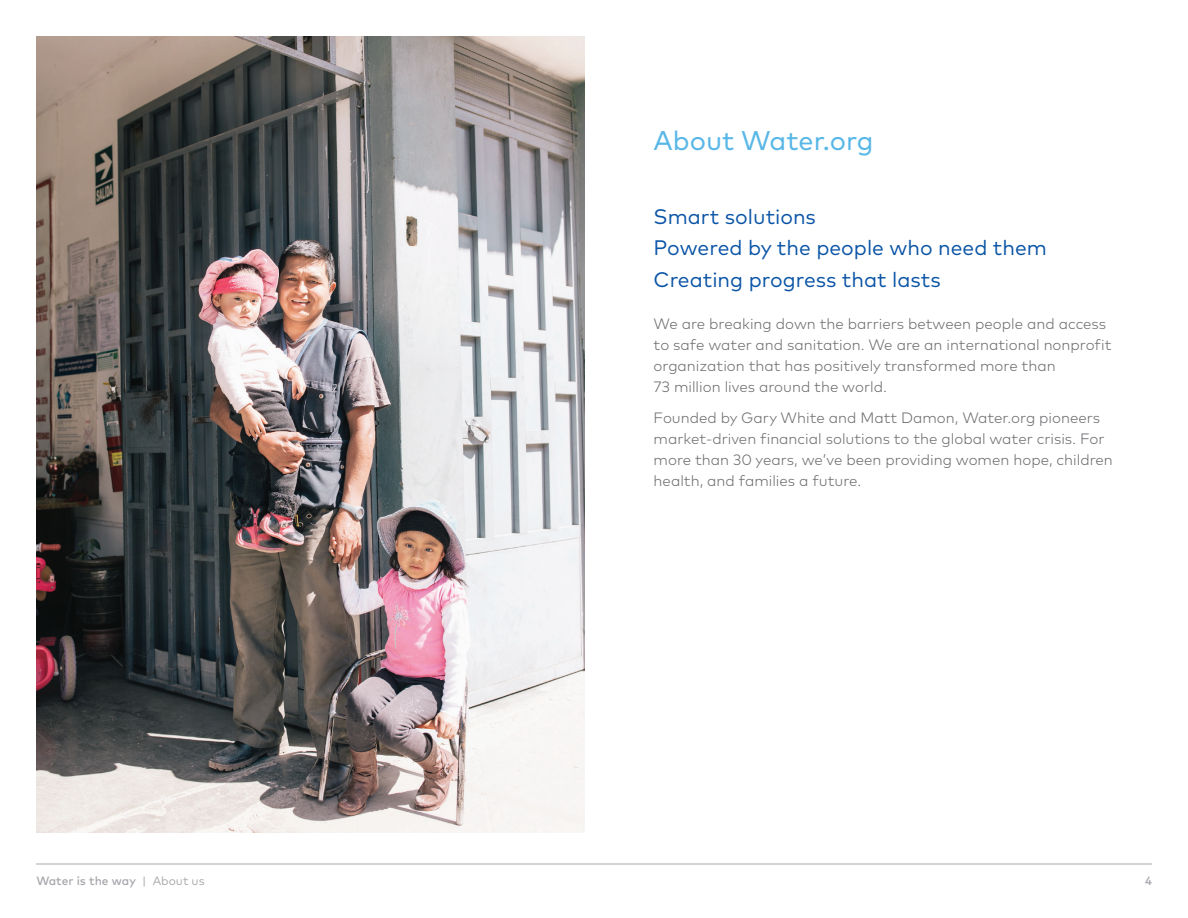
<style>
.page{position:relative;width:1188px;height:918px;background:#fff}
.page>*{position:absolute;margin:0;border:0;box-sizing:border-box;transform-origin:0 0}
.t1{font:27px "Mark Pro";color:#58b7e7}
.t2{font:21px/31.5px "Mark Pro";color:#0a54a6}
.t3{font:300 15px/21px "Mark Pro";color:#6c6d70}
.t4{font:500 12px "Mark Pro";color:#a8a9ad}
.s1{font-weight:400}
</style>
<div class="page">
<hr style="left:36px;top:864px;width:1116px;height:1px;background:#a8a9ad">
<img style="left:36px;top:36px;width:549px;height:796px">
<p class="t4" style="left:36px;top:872px;width:170px">Water is the way <span class="s1">| About us</span></p>
<h1 class="t1" style="left:654px;top:120px;width:221px">About Water.org</h1>
<h2 class="t2" style="left:654px;top:199px;width:395px">Smart solutions<br>Powered by the people who need them<br>Creating progress that lasts</h2>
<p class="t3" style="left:654px;top:312px;width:459px">We are breaking down the barriers between people and access to safe water and sanitation. We are an international nonprofit organization that has positively transformed more than<br>73 million lives around the world.</p>
<p class="t3" style="left:654px;top:406px;width:461px">Founded by Gary White and Matt Damon, Water.org pioneers market-driven financial solutions to the global water crisis. For more than 30 years, we’ve been providing women hope, children health, and families a future.</p>
<p class="t4" style="left:1145px;top:872px;width:8px">4</p>
</div>
